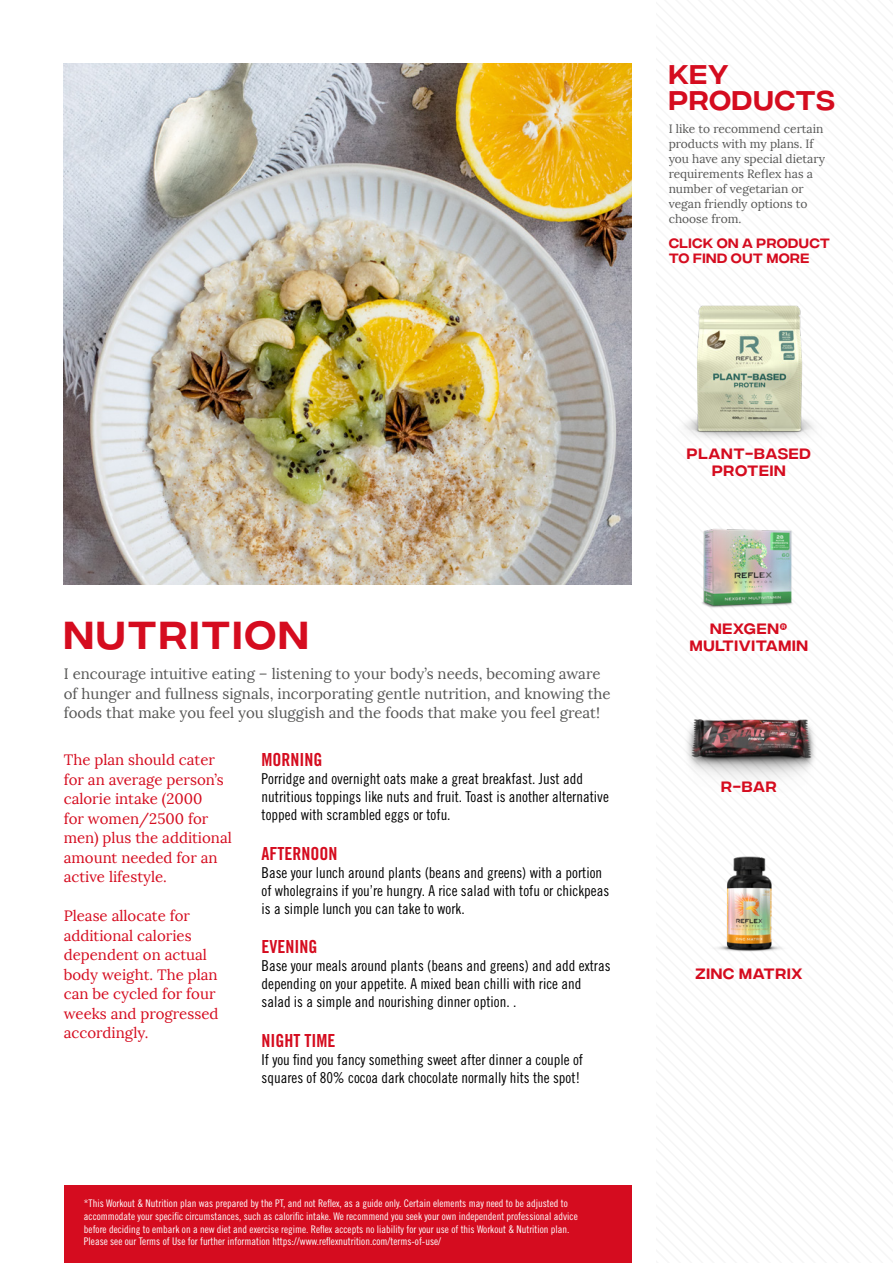
<style>
.page{position:relative;width:893px;height:1263px;background:#fff}
.page>*{position:absolute;margin:0;border:0;box-sizing:border-box;transform-origin:0 0}
.t1{font:39px "Integral CF";letter-spacing:.06em;color:#d50c1f}
.t2{font:27px/25.5px "Integral CF";letter-spacing:.035em;color:#d50c1f}
.t3{font:18px "Trade Gothic LT Std Bd Cn 20";color:#d50c1f}
.t4{font:15px/18px "Trade Gothic LT Std Cn 18";color:#000}
.t5{font:15px/19.5px "Lora";color:#d50c1f}
.t6{font:15px/19.5px "Lora";color:#575756}
.t7{font:15px/17.1px "Integral CF";letter-spacing:.05em;color:#d50c1f;text-align:center}
.t8{font:13.5px/15px "Integral CF";letter-spacing:.035em;color:#d50c1f}
.t9{font:12px/15px "Lora";color:#575756}
.t10{font:10.5px/12.6px "Trade Gothic LT Std Cn 18";color:#fff}
</style>
<div class="page">
<img style="left:678px;top:305px;width:143px;height:137px">
<img style="left:702px;top:528px;width:91px;height:81px">
<img style="left:684px;top:719px;width:132px;height:76px">
<img style="left:713px;top:856px;width:70px;height:96px">
<img style="left:64px;top:64px;width:567px;height:520px">
<div style="left:64px;top:1185px;width:567px;height:78px;background:#d50c1f"></div>
<h2 class="t2" style="left:669px;top:64px;width:168px">KEY<br>PRODUCTS</h2>
<p class="t9" style="left:669px;top:122px;width:158px">I like to recommend certain products with my plans. If you have any special dietary requirements Reflex has a number of vegetarian or vegan friendly options to choose from.</p>
<p class="t8" style="left:669px;top:237px;width:163px">CLICK ON A PRODUCT<br>TO FIND OUT MORE</p>
<h1 class="t1" style="left:64px;top:614px;width:246px">NUTRITION</h1>
<p class="t6" style="left:64px;top:664px;width:548px">I encourage intuitive eating – listening to your body’s needs, becoming aware of hunger and fullness signals, incorporating gentle nutrition, and knowing the foods that make you feel you sluggish and the foods that make you feel great!</p>
<p class="t5" style="left:64px;top:750px;width:170px">The plan should cater for an average person’s calorie intake (2000<br>for women/2500 for men) plus the additional amount needed for an active lifestyle.</p>
<p class="t5" style="left:64px;top:906px;width:156px">Please allocate for additional calories dependent on actual body weight. The plan can be cycled for four weeks and progressed accordingly.</p>
<p class="t3" style="left:261px;top:749px;width:63px">MORNING</p>
<p class="t4" style="left:261px;top:769px;width:349px">Porridge and overnight oats make a great breakfast. Just add nutritious toppings like nuts and fruit. Toast is another alternative topped with scrambled eggs or tofu.</p>
<p class="t3" style="left:261px;top:842px;width:77px">AFTERNOON</p>
<p class="t4" style="left:261px;top:863px;width:349px">Base your lunch around plants (beans and greens) with a portion of wholegrains if you’re hungry. A rice salad with tofu or chickpeas is a simple lunch you can take to work.</p>
<p class="t3" style="left:261px;top:936px;width:57px">EVENING</p>
<p class="t4" style="left:261px;top:957px;width:351px">Base your meals around plants (beans and greens) and add extras depending on your appetite. A mixed bean chilli with rice and salad is a simple and nourishing dinner option. .</p>
<p class="t3" style="left:261px;top:1029px;width:75px">NIGHT TIME</p>
<p class="t4" style="left:261px;top:1050px;width:323px">If you find you fancy something sweet after dinner a couple of squares of 80% cocoa dark chocolate normally hits the spot!</p>
<p class="t10" style="left:84px;top:1197px;width:495px">*This Workout &amp; Nutrition plan was prepared by the PT, and not Reflex, as a guide only. Certain elements may need to be adjusted to accommodate your specific circumstances, such as calorific intake. We recommend you seek your own independent professional advice before deciding to embark on a new diet and exercise regime. Reflex accepts no liability for your use of this Workout &amp; Nutrition plan.<br>Please see our Terms of Use for further information https://www.reflexnutrition.com/terms-of-use/</p>
<p class="t7" style="left:687px;top:447px;width:126px">PLANT-BASED<br>PROTEIN</p>
<p class="t7" style="left:690px;top:621px;width:119px">NEXGEN®<br>MULTIVITAMIN</p>
<p class="t7" style="left:721px;top:779px;width:57px">R-BAR</p>
<p class="t7" style="left:696px;top:967px;width:108px">ZINC MATRIX</p>
</div>
